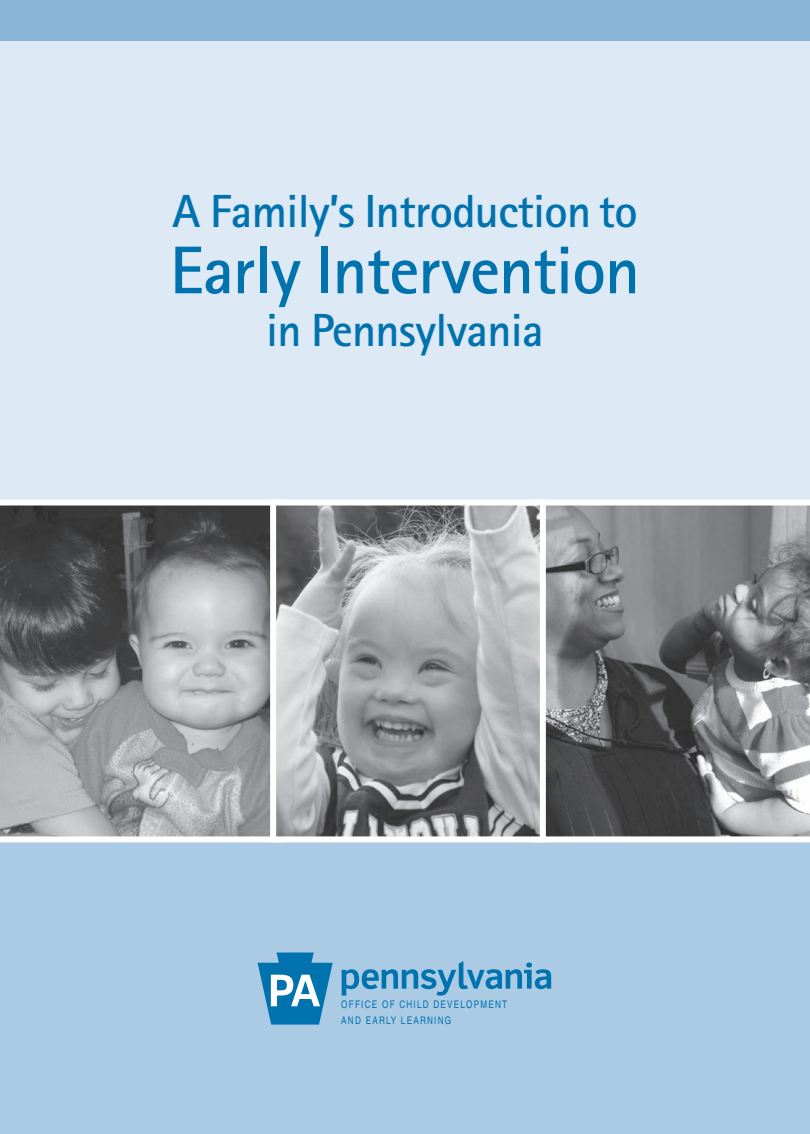
<style>
.page{position:relative;width:810px;height:1134px;background:#fff}
.page>*{position:absolute;margin:0;border:0;box-sizing:border-box;transform-origin:0 0}
.t1{font:700 67.5px "Rotis Sans Serif";letter-spacing:-.015em;color:#0073ae}
.t2{font:700 46.5px "Rotis Sans Serif";letter-spacing:-.015em;color:#0073ae}
.t3{font:10.5px/15.1px "Helvetica LT Std";letter-spacing:.15em;color:#0073ae;scale:.78 1}
</style>
<div class="page">
<div style="left:0;top:492px;width:810px;height:642px;background:#abcae4"></div>
<div style="left:0;top:0;width:810px;height:592px;background:#dde9f4"></div>
<div style="left:0;top:0;width:810px;height:40px;background:#89b5d8"></div>
<svg style="left:0;top:500px;width:270px;height:342px"></svg>
<svg style="left:546px;top:500px;width:264px;height:342px"></svg>
<svg style="left:342px;top:961px;width:209px;height:35px"></svg>
<svg style="left:258px;top:952px;width:75px;height:73px"></svg>
<img style="left:277px;top:507px;width:262px;height:328px">
<div style="left:270px;top:500px;width:276px;height:342px;border:6px solid #fff"></div>
<p class="t2" style="left:172px;top:182px;width:467px">A Family’s Introduction to</p>
<p class="t1" style="left:170px;top:228px;width:472px">Early Intervention</p>
<p class="t2" style="left:266px;top:301px;width:279px">in Pennsylvania</p>
<p class="t3" style="left:341px;top:997px;width:214px">OFFICE OF CHILD DEVELOPMENT<br>AND EARLY LEARNING</p>
</div>
